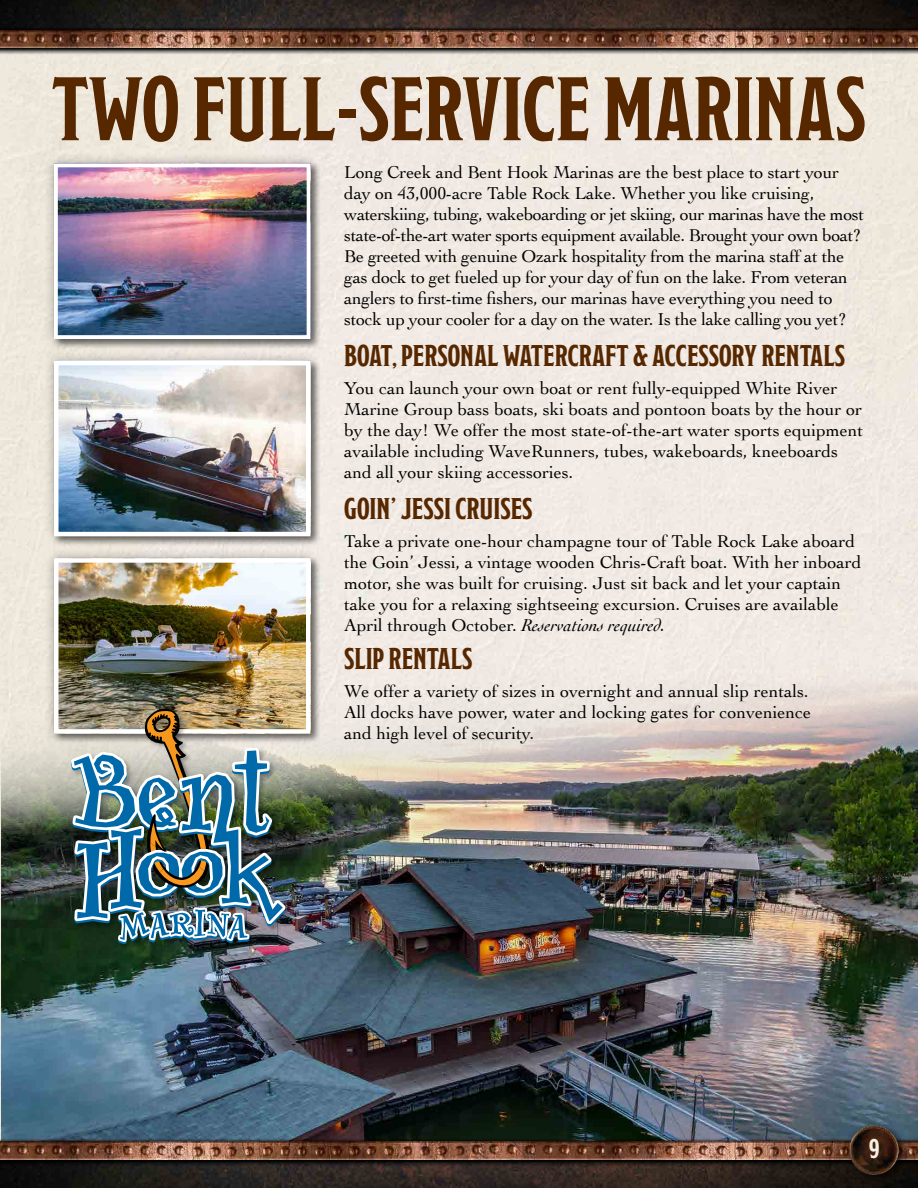
<style>
.page{position:relative;width:918px;height:1188px;background:#fff}
.page>*{position:absolute;margin:0;border:0;box-sizing:border-box;transform-origin:0 0}
.t1{font:700 90px "Modesto Condensed";color:#572700}
.t2{font:700 30px "Modesto Condensed";color:#572700}
.t3{font:700 27px "Modesto Condensed";color:#f5f1e3}
.t4{font:18px/21px "Cochin";color:#000}
.s1{font-style:italic}
</style>
<div class="page">
<div style="left:0;top:55px;width:918px;height:1083px;background:#f0e9e2"></div>
<img style="left:2px;top:669px;width:916px;height:469px">
<div style="left:43px;top:153px;width:278px;height:197px;background:#000;opacity:.3"></div>
<img style="left:59px;top:168px;width:246px;height:166px">
<div style="left:54px;top:163px;width:256px;height:176px;border:4px solid #fff"></div>
<div style="left:43px;top:350px;width:278px;height:197px;background:#000;opacity:.3"></div>
<img style="left:59px;top:366px;width:246px;height:165px">
<div style="left:54px;top:361px;width:256px;height:175px;border:4px solid #fff"></div>
<div style="left:43px;top:547px;width:278px;height:197px;background:#000;opacity:.3"></div>
<img style="left:59px;top:563px;width:246px;height:166px">
<div style="left:54px;top:558px;width:256px;height:176px;border:4px solid #fff"></div>
<div style="left:70px;top:707px;width:222px;height:244px;background:#000;opacity:.3"></div>
<img style="left:71px;top:709px;width:215px;height:235px">
<img style="left:0;top:0;width:918px;height:27px">
<div style="left:0;top:28px;width:918px;height:27px;background:linear-gradient(to right,#afaaa2,#afaaa1)"></div>
<svg style="left:0;top:27px;width:918px;height:24px;background:#262320"></svg>
<img style="left:0;top:30px;width:918px;height:18px">
<img style="left:0;top:1167px;width:918px;height:21px">
<svg style="left:0;top:1163px;width:827px;height:4px;background:#251e1b"></svg>
<img style="left:0;top:1138px;width:827px;height:25px">
<img style="left:0;top:1142px;width:827px;height:17px">
<div style="left:845px;top:1121px;width:65px;height:64px;background:#000;opacity:.75"></div>
<img style="left:827px;top:1118px;width:91px;height:64px">
<h1 class="t1" style="left:52px;top:64px;width:816px">TWO FULL-SERVICE MARINAS</h1>
<p class="t4" style="left:344px;top:161px;width:521px">Long Creek and Bent Hook Marinas are the best place to start your day on 43,000-acre Table Rock Lake. Whether you like cruising, waterskiing, tubing, wakeboarding or jet skiing, our marinas have the most state-of-the-art water sports equipment available. Brought your own boat?<br>Be greeted with genuine Ozark hospitality from the marina staff at the gas dock to get fueled up for your day of fun on the lake. From veteran anglers to first-time fishers, our marinas have everything you need to stock up your cooler for a day on the water. Is the lake calling you yet?</p>
<h2 class="t2" style="left:344px;top:341px;width:503px">BOAT, PERSONAL WATERCRAFT &amp; ACCESSORY RENTALS</h2>
<p class="t4" style="left:344px;top:377px;width:520px">You can launch your own boat or rent fully-equipped White River Marine Group bass boats, ski boats and pontoon boats by the hour or by the day! We offer the most state-of-the-art water sports equipment available including WaveRunners, tubes, wakeboards, kneeboards and all your skiing accessories.</p>
<h2 class="t2" style="left:344px;top:494px;width:190px">GOIN’ JESSI CRUISES</h2>
<p class="t4" style="left:344px;top:530px;width:519px">Take a private one-hour champagne tour of Table Rock Lake aboard the Goin’ Jessi, a vintage wooden Chris-Craft boat. With her inboard motor, she was built for cruising. Just sit back and let your captain take you for a relaxing sightseeing excursion. Cruises are available April through October. <span class="s1">Reservations required.</span></p>
<h2 class="t2" style="left:344px;top:644px;width:130px">SLIP RENTALS</h2>
<p class="t4" style="left:344px;top:680px;width:468px">We offer a variety of sizes in overnight and annual slip rentals.<br>All docks have power, water and locking gates for convenience and high level of security.</p>
<h3 class="t3" style="left:869px;top:1136px;width:12px">9</h3>
</div>
